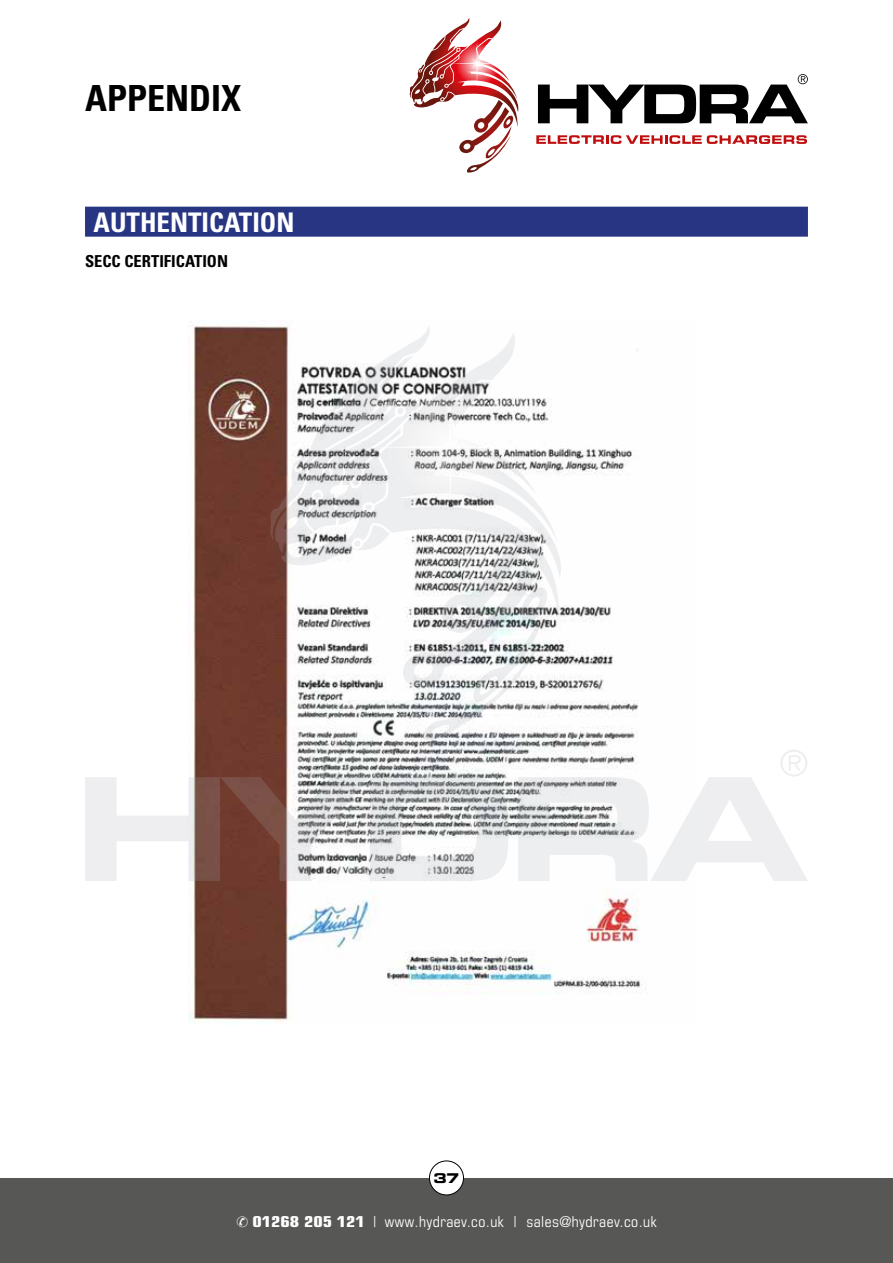
<style>
.page{position:relative;width:893px;height:1263px;background:#fff}
.page>*{position:absolute;margin:0;border:0;box-sizing:border-box;transform-origin:0 0}
.t1{font:700 condensed 36px "Univers LT Std";color:#000}
.t2{font:700 condensed 27px "Univers LT Std";color:#fff}
.t3{font:700 condensed 16.5px "Univers LT Std";color:#000}
.t4{font:condensed 15px "Eurostile LT Std";letter-spacing:.03em;color:#fff}
.t5{font:13.5px "Eurostile LT Std Bold Ex 2";color:#000}
.s1{font-weight:700}
</style>
<div class="page">
<div style="left:0;top:1178px;width:893px;height:85px;background:#575756"></div>
<div style="left:429px;top:1161px;width:34px;height:34px;background:#fff;border-radius:50%"></div>
<div style="left:429px;top:1160px;width:35px;height:35px;border:1px solid #000;border-radius:50%"></div>
<svg style="left:410px;top:18px;width:109px;height:155px"></svg>
<svg style="left:536px;top:135px;width:271px;height:9px"></svg>
<svg style="left:538px;top:74px;width:270px;height:49px"></svg>
<div style="left:85px;top:207px;width:723px;height:30px;background:#283583"></div>
<img style="left:189px;top:321px;width:457px;height:700px">
<svg style="left:270px;top:325px;width:214px;height:241px"></svg>
<svg style="left:402px;top:545px;width:146px;height:197px"></svg>
<svg style="left:372px;top:385px;width:148px;height:126px"></svg>
<svg style="left:85px;top:777px;width:424px;height:104px"></svg>
<svg style="left:518px;top:749px;width:290px;height:132px"></svg>
<h1 class="t1" style="left:85px;top:76px;width:158px">APPENDIX</h1>
<h2 class="t2" style="left:94px;top:206px;width:202px">AUTHENTICATION</h2>
<p class="t3" style="left:85px;top:251px;width:144px">SECC CERTIFICATION</p>
<p class="t5" style="left:433px;top:1169px;width:28px">37</p>
<p class="t4" style="left:236px;top:1212px;width:422px">✆ <span class="s1">01268 205 121</span> | www.hydraev.co.uk | sales@hydraev.co.uk</p>
</div>
